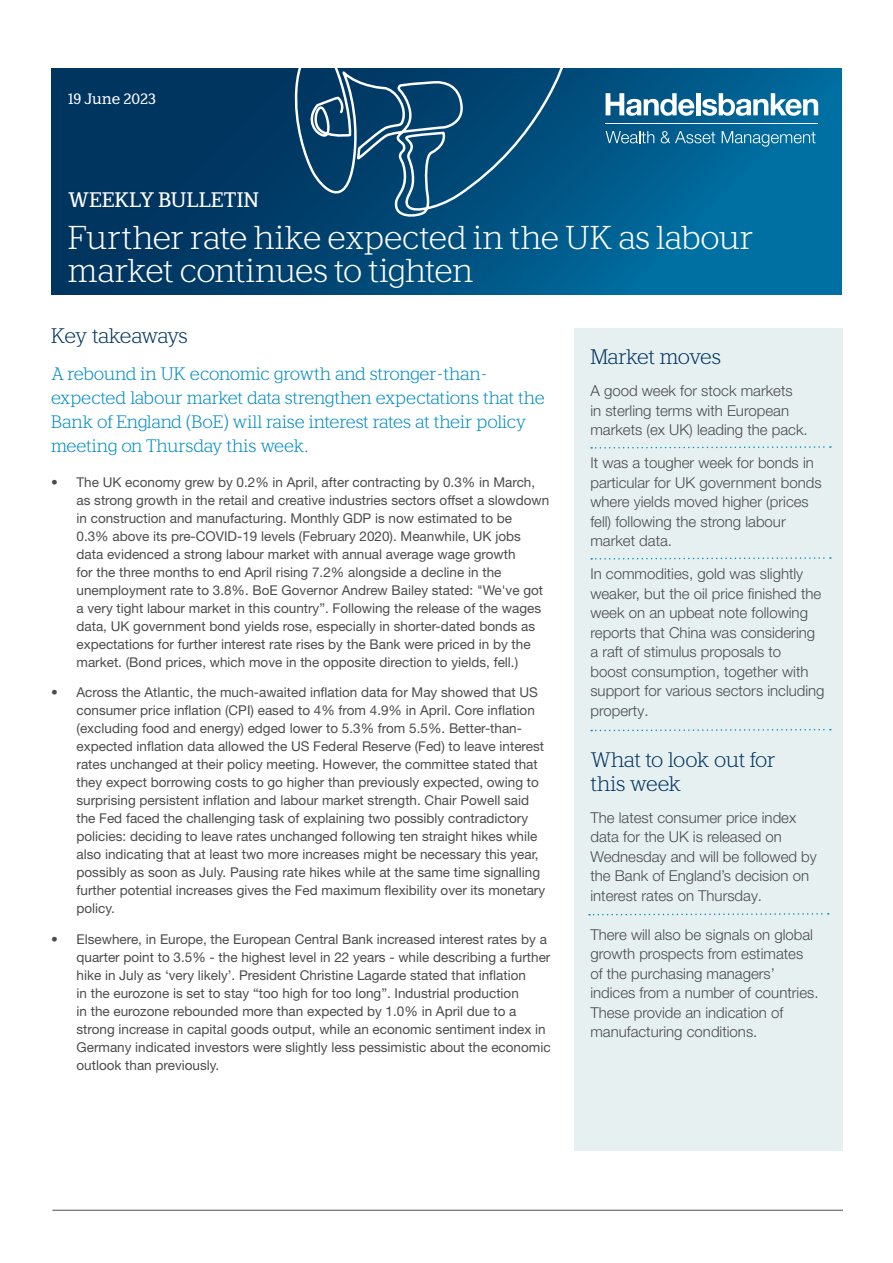
<style>
.page{position:relative;width:893px;height:1263px;background:#fff}
.page>*{position:absolute;margin:0;border:0;box-sizing:border-box;transform-origin:0 0}
.t1{font:300 33px/33px "Handelsbanken Slabserif";letter-spacing:-.01em;color:#fff}
.Sub_headings{font:300 21px/24px "Handelsbanken Slabserif";letter-spacing:-.03em;color:#003560}
.t2{font:21px "Handelsbanken Slabserif";letter-spacing:.015em;color:#fff}
.First_Paragraph{font:300 18px/24px "Handelsbanken Slabserif";letter-spacing:-.02em;color:#008bc1}
.RH_text{font:300 15px/19.5px "Helvetica Neue LT Pro";color:#4b4c4d}
.Date{font:15px "Handelsbanken Slabserif";letter-spacing:.005em;color:#fff}
.t3{font:13.5px/18px "Helvetica Neue LT Pro";color:#4b4c4d}
</style>
<div class="page">
<hr style="left:52px;top:1210px;width:791px;height:1px;background:#4b4c4d">
<svg style="left:51px;top:68px;width:791px;height:226px;background:#004e7d"></svg>
<hr style="left:696px;top:93px;width:4px;height:22px;background:#fff">
<svg style="left:606px;top:93px;width:88px;height:23px"></svg>
<svg style="left:702px;top:93px;width:116px;height:23px"></svg>
<hr style="left:606px;top:123px;width:212px;height:1px;background:#fff">
<svg style="left:606px;top:131px;width:48px;height:12px"></svg>
<svg style="left:661px;top:131px;width:54px;height:12px"></svg>
<svg style="left:722px;top:131px;width:94px;height:16px;background:#3288b0"></svg>
<svg style="left:294px;top:68px;width:274px;height:152px;background:#15537c"></svg>
<div style="left:574px;top:328px;width:269px;height:822px;background:#e7f0f1"></div>
<svg style="left:591px;top:446px;width:240px;height:3px"></svg>
<svg style="left:591px;top:557px;width:240px;height:3px"></svg>
<svg style="left:591px;top:728px;width:240px;height:4px"></svg>
<svg style="left:589px;top:913px;width:240px;height:3px"></svg>
<p class="Date" style="left:68px;top:89px;width:89px">19 June 2023</p>
<p class="t2" style="left:68px;top:187px;width:192px">WEEKLY BULLETIN</p>
<p class="t1" style="left:68px;top:220px;width:687px">Further rate hike expected in the UK as labour market continues to tighten</p>
<p class="Sub_headings" style="left:51px;top:323px;width:138px">Key takeaways</p>
<p class="First_Paragraph" style="left:51px;top:361px;width:495px">A rebound in UK economic growth and stronger-than&shy;expected labour market data strengthen expectations that the Bank of England (BoE) will raise interest rates at their policy meeting on Thursday this week.</p>
<p class="t3" style="left:77px;top:472px;width:474px;text-indent:-26px">• The UK economy grew by 0.2% in April, after contracting by 0.3% in March, as strong growth in the retail and creative industries sectors offset a slowdown in construction and manufacturing. Monthly GDP is now estimated to be<br>0.3% above its pre-COVID-19 levels (February 2020). Meanwhile, UK jobs data evidenced a strong labour market with annual average wage growth<br>for the three months to end April rising 7.2% alongside a decline in the unemployment rate to 3.8%. BoE Governor Andrew Bailey stated: "We've got a very tight labour market in this country”. Following the release of the wages data, UK government bond yields rose, especially in shorter-dated bonds as expectations for further interest rate rises by the Bank were priced in by the market. (Bond prices, which move in the opposite direction to yields, fell.)</p>
<p class="t3" style="left:77px;top:683px;width:470px;text-indent:-26px">• Across the Atlantic, the much-awaited inflation data for May showed that US consumer price inflation (CPI) eased to 4% from 4.9% in April. Core inflation (excluding food and energy) edged lower to 5.3% from 5.5%. Better-than&shy;expected inflation data allowed the US Federal Reserve (Fed) to leave interest rates unchanged at their policy meeting. However, the committee stated that they expect borrowing costs to go higher than previously expected, owing to surprising persistent inflation and labour market strength. Chair Powell said the Fed faced the challenging task of explaining two possibly contradictory policies: deciding to leave rates unchanged following ten straight hikes while also indicating that at least two more increases might be necessary this year, possibly as soon as July. Pausing rate hikes while at the same time signalling further potential increases gives the Fed maximum flexibility over its monetary policy.</p>
<p class="t3" style="left:77px;top:930px;width:476px;text-indent:-26px">• Elsewhere, in Europe, the European Central Bank increased interest rates by a quarter point to 3.5% - the highest level in 22 years - while describing a further hike in July as ‘very likely’. President Christine Lagarde stated that inflation<br>in the eurozone is set to stay “too high for too long”. Industrial production<br>in the eurozone rebounded more than expected by 1.0% in April due to a strong increase in capital goods output, while an economic sentiment index in Germany indicated investors were slightly less pessimistic about the economic outlook than previously.</p>
<p class="Sub_headings" style="left:590px;top:344px;width:132px">Market moves</p>
<p class="RH_text" style="left:590px;top:381px;width:219px">A good week for stock markets<br>in sterling terms with European markets (ex UK) leading the pack.</p>
<p class="RH_text" style="left:590px;top:453px;width:233px">It was a tougher week for bonds in particular for UK government bonds where yields moved higher (prices fell) following the strong labour market data.</p>
<p class="RH_text" style="left:590px;top:564px;width:236px">In commodities, gold was slightly weaker, but the oil price finished the week on an upbeat note following reports that China was considering a raft of stimulus proposals to<br>boost consumption, together with support for various sectors including property.</p>
<p class="Sub_headings" style="left:590px;top:747px;width:187px">What to look out for this week</p>
<p class="RH_text" style="left:590px;top:807px;width:228px">The latest consumer price index data for the UK is released on<br>Wednesday and will be followed by the Bank of England’s decision on interest rates on Thursday.</p>
<p class="RH_text" style="left:590px;top:924px;width:230px">There will also be signals on global growth prospects from estimates of the purchasing managers’ indices from a number of countries.<br>These provide an indication of manufacturing conditions.</p>
</div>
